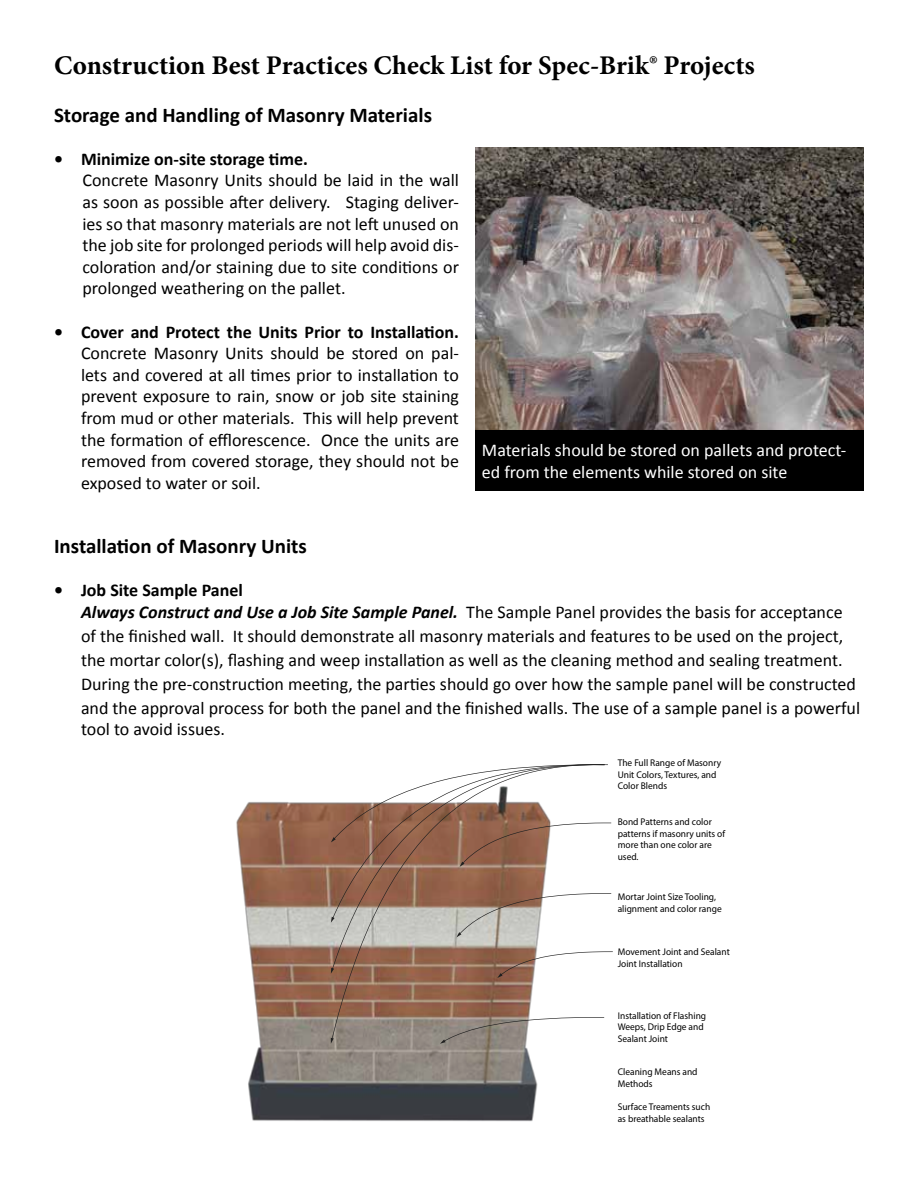
<style>
.page{position:relative;width:918px;height:1188px;background:#fff}
.page>*{position:absolute;margin:0;border:0;box-sizing:border-box;transform-origin:0 0}
.t1{font:700 27px "Minion Pro";color:#000}
.t2{font:700 21px "Calibri";color:#000}
.t3{font:18px/21.6px "Calibri";color:#000;text-align:justify}
.t4{font:18px/21.6px "Calibri";color:#fff}
.t5{font:700 18px "Calibri";color:#000}
.t6{font:9.75px/11.7px "Myriad Pro";color:#000}
.s1{color:#000}
.s2{font-weight:700}
.s3{font-weight:700;font-style:italic}
</style>
<div class="page">
<img style="left:475px;top:147px;width:389px;height:283px">
<div style="left:475px;top:430px;width:389px;height:60px;background:#000"></div>
<img style="left:236px;top:802px;width:302px;height:320px">
<svg style="left:331px;top:937px;width:274px;height:107px"></svg>
<svg style="left:331px;top:764px;width:280px;height:173px"></svg>
<svg style="left:497px;top:951px;width:116px;height:27px"></svg>
<svg style="left:440px;top:1017px;width:164px;height:27px"></svg>
<h1 class="t1" style="left:54px;top:46px;width:702px">Construction Best Practices Check List for Spec-Brik® Projects</h1>
<p class="t2" style="left:54px;top:101px;width:380px">Storage and Handling of Masonry Materials</p>
<p class="t5" style="left:54px;top:147px;width:255px">• Minimize on-site storage time.</p>
<p class="t3" style="left:82px;top:170px;width:378px">Concrete Masonry Units should be laid in the wall as soon as possible after delivery. Staging deliver&shy;ies so that masonry materials are not left unused on the job site for prolonged periods will help avoid dis&shy;coloration and/or staining due to site conditions or prolonged weathering on the pallet.</p>
<p class="t5" style="left:54px;top:320px;width:407px">• Cover and Protect the Units Prior to Installation.</p>
<p class="t3" style="left:81px;top:342px;width:380px">Concrete Masonry Units should be stored on pal&shy;lets and covered at all times prior to installation to prevent exposure to rain, snow or job site staining from mud or other materials. This will help prevent the formation of efflorescence. Once the units are removed from covered storage, they should not be exposed to water or soil.</p>
<p class="t4" style="left:482px;top:439px;width:366px">Materials should be stored on pallets and protect&shy;ed from the elements while stored on site<span class="s1">.</span></p>
<p class="t2" style="left:54px;top:532px;width:254px">Installation of Masonry Units</p>
<p class="t3" style="left:81px;top:579px;width:763px;text-indent:-27px"><span class="s2">• Job Site Sample Panel<br></span><span class="s3">Always Construct and Use a Job Site Sample Panel.</span> The Sample Panel provides the basis for acceptance</p>
<p class="t3" style="left:81px;top:624px;width:781px;line-height:24px;text-align:left">of the finished wall. It should demonstrate all masonry materials and features to be used on the project, the mortar color(s), flashing and weep installation as well as the cleaning method and sealing treatment.<br>During the pre-construction meeting, the parties should go over how the sample panel will be constructed and the approval process for both the panel and the finished walls. The use of a sample panel is a powerful</p>
<p class="t3" style="left:81px;top:718px;width:146px">tool to avoid issues.</p>
<p class="t6" style="left:618px;top:757px;width:105px">The Full Range of Masonry<br>Unit Colors, Textures, and<br>Color Blends</p>
<p class="t6" style="left:618px;top:816px;width:109px">Bond Patterns and color patterns if masonry units of more than one color are used.</p>
<p class="t6" style="left:618px;top:891px;width:105px">Mortar Joint Size Tooling, alignment and color range</p>
<p class="t6" style="left:618px;top:946px;width:114px">Movement Joint and Sealant<br>Joint Installation</p>
<p class="t6" style="left:618px;top:1009px;width:90px">Installation of Flashing<br>Weeps, Drip Edge and<br>Sealant Joint</p>
<p class="t6" style="left:618px;top:1066px;width:81px">Cleaning Means and<br>Methods</p>
<p class="t6" style="left:618px;top:1101px;width:94px">Surface Treaments such as breathable sealants</p>
</div>
